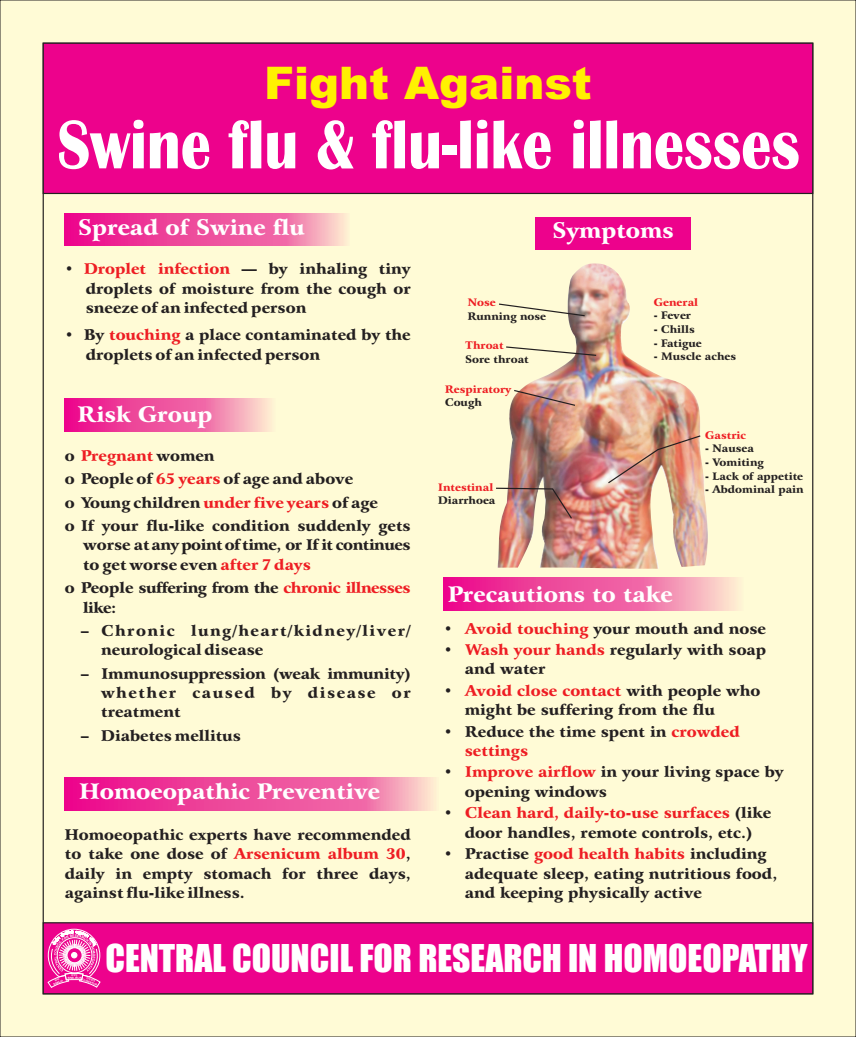
<style>
.page{position:relative;width:856px;height:1037px;background:#fff}
.page>*{position:absolute;margin:0;border:0;box-sizing:border-box;transform-origin:0 0}
.t1{font:700 71.13px "Britannic";color:#fff;scale:.84 1}
.t2{font:900 45px "Arial";color:#fff101}
.t3{font:35.46px "Impact";color:#fff}
.t4{font:900 21.6px "Arrus BT";color:#fff}
.t5{font:900 15px/19.4px "Arrus BT";color:#231f20}
.t6{font:900 15px/19.4px "Arrus BT";letter-spacing:.095em;color:#231f20}
.t7{font:900 15px/19.4px "Arrus BT";letter-spacing:-.035em;color:#231f20}
.t8{font:900 15px "Arrus BT";color:#ee1d23}
.t9{font:900 10.5px "Arrus BT";color:#231f20}
.t10{font:900 10.5px "Arrus BT";color:#ee1d23}
.s1{color:#ee1d23}
</style>
<div class="page">
<div style="left:0;top:0;width:855px;height:1037px;background:#fffbd6"></div>
<svg style="left:42px;top:921px;width:771px;height:74px;background:#e40889"></svg>
<div style="left:42px;top:42px;width:771px;height:153px;background:#ed028c"></div>
<svg style="left:65px;top:213px;width:285px;height:33px;background:#f057a1"></svg>
<svg style="left:65px;top:777px;width:373px;height:33px;background:#ef54a0"></svg>
<svg style="left:65px;top:399px;width:210px;height:32px;background:#f164a5"></svg>
<svg style="left:444px;top:578px;width:299px;height:32px;background:#f164a5"></svg>
<div style="left:535px;top:217px;width:155px;height:33px;background:#ed028c"></div>
<img style="left:497px;top:262px;width:210px;height:307px">
<svg style="left:497px;top:303px;width:89px;height:14px"></svg>
<svg style="left:512px;top:389px;width:64px;height:18px"></svg>
<img style="left:494px;top:487px;width:79px;height:33px">
<img style="left:606px;top:434px;width:95px;height:50px">
<svg style="left:504px;top:346px;width:93px;height:11px"></svg>
<svg style="left:47px;top:928px;width:54px;height:60px;background:#f35db5"></svg>
<h2 class="t2" style="left:264px;top:67px;width:329px">Fight Against</h2>
<h1 class="t1" style="left:57px;top:120px;width:885px">Swine flu &amp; flu-like illnesses</h1>
<h3 class="t4" style="left:78px;top:218px;width:228px">Spread of Swine flu</h3>
<p class="t8" style="left:84px;top:263px;width:147px">Droplet infection</p>
<p class="t5" style="left:65px;top:260px;width:10px">•</p>
<p class="t5" style="left:86px;top:260px;width:326px;text-align:justify;text-indent:156px">— by inhaling tiny droplets of moisture from the cough or sneeze of an infected person</p>
<p class="t5" style="left:86px;top:326px;width:326px;text-indent:-21px">• By <span class="s1">touching</span> a place contaminated by the droplets of an infected person</p>
<h3 class="t4" style="left:78px;top:406px;width:136px">Risk Group</h3>
<p class="t5" style="left:65px;top:445px;width:347px;line-height:23.3px">o <span class="s1">Pregnant</span> women<br>o People of <span class="s1">65 years</span> of age and above<br>o Young children <span class="s1">under five years</span> of age<br>o If your flu-like condition suddenly gets</p>
<p class="t5" style="left:83px;top:537px;width:329px">worse at any point of time, or If it continues to get worse even <span class="s1">after 7 days</span></p>
<p class="t7" style="left:83px;top:579px;width:329px;text-indent:-18px">o People suffering from the <span class="s1">chronic illnesses </span>like:</p>
<p class="t6" style="left:101px;top:622px;width:311px;text-indent:-20px">– Chronic lung/heart/kidney/liver/ neurological disease</p>
<p class="t5" style="left:101px;top:665px;width:311px;text-align:justify;text-indent:-20px">– Immunosuppression (weak immunity) whether caused by disease or treatment</p>
<p class="t5" style="left:81px;top:727px;width:161px">– Diabetes mellitus</p>
<h3 class="t4" style="left:79px;top:783px;width:302px">Homoeopathic Preventive</h3>
<p class="t5" style="left:65px;top:826px;width:347px">Homoeopathic experts have recommended to take one dose of</p>
<p class="t5" style="left:65px;top:846px;width:347px;text-align:justify;text-indent:169px"><span class="s1">Arsenicum album 30</span>, daily in empty stomach for three days, against flu-like illness.</p>
<h3 class="t4" style="left:552px;top:222px;width:123px">Symptoms</h3>
<p class="t10" style="left:467px;top:298px;width:29px">Nose</p>
<p class="t9" style="left:467px;top:312px;width:80px">Running nose</p>
<p class="t10" style="left:465px;top:341px;width:40px">Throat</p>
<p class="t9" style="left:465px;top:354px;width:65px">Sore throat</p>
<p class="t10" style="left:445px;top:385px;width:68px">Respiratory</p>
<p class="t9" style="left:445px;top:398px;width:38px">Cough</p>
<p class="t10" style="left:438px;top:483px;width:56px">Intestinal</p>
<p class="t9" style="left:438px;top:496px;width:59px">Diarrhoea</p>
<p class="t10" style="left:653px;top:298px;width:46px">General</p>
<p class="t9" style="left:653px;top:311px;width:39px">- Fever</p>
<p class="t9" style="left:653px;top:325px;width:42px">- Chills</p>
<p class="t9" style="left:653px;top:339px;width:50px">- Fatigue</p>
<p class="t9" style="left:653px;top:352px;width:84px">- Muscle aches</p>
<p class="t10" style="left:705px;top:431px;width:42px">Gastric</p>
<p class="t9" style="left:705px;top:444px;width:50px">- Nausea</p>
<p class="t9" style="left:705px;top:458px;width:60px">- Vomiting</p>
<p class="t9" style="left:705px;top:472px;width:99px">- Lack of appetite</p>
<p class="t9" style="left:705px;top:485px;width:100px">- Abdominal pain</p>
<h3 class="t4" style="left:448px;top:586px;width:226px">Precautions to take</h3>
<p class="t5" style="left:444px;top:620px;width:10px">•</p>
<p class="t5" style="left:465px;top:620px;width:302px"><span class="s1">Avoid touching</span> your mouth and nose</p>
<p class="t5" style="left:444px;top:641px;width:10px">•</p>
<p class="t5" style="left:464px;top:641px;width:303px"><span class="s1">Wash your hands</span> regularly with soap and water</p>
<p class="t5" style="left:444px;top:682px;width:10px">•</p>
<p class="t5" style="left:464px;top:682px;width:297px"><span class="s1">Avoid close contact</span> with people who might be suffering from the flu</p>
<p class="t5" style="left:444px;top:723px;width:297px">• Reduce the time spent in <span class="s1">crowded</span></p>
<p class="t5" style="left:444px;top:764px;width:10px">•</p>
<p class="t5" style="left:464px;top:764px;width:320px"><span class="s1">Improve airflow</span> in your living space by opening windows</p>
<p class="t5" style="left:444px;top:804px;width:10px">•</p>
<p class="t5" style="left:464px;top:804px;width:308px"><span class="s1">Clean hard, daily-to-use surfaces</span> (like door handles, remote controls, etc.)</p>
<p class="t5" style="left:464px;top:845px;width:314px;text-indent:-21px">• Practise <span class="s1">good health habits</span> including adequate sleep, eating nutritious food, and keeping physically active</p>
<p class="t8" style="left:464px;top:745px;width:65px">settings</p>
<h3 class="t3" style="left:105px;top:944px;width:703px">CENTRAL COUNCIL FOR RESEARCH IN HOMOEOPATHY</h3>
</div>
